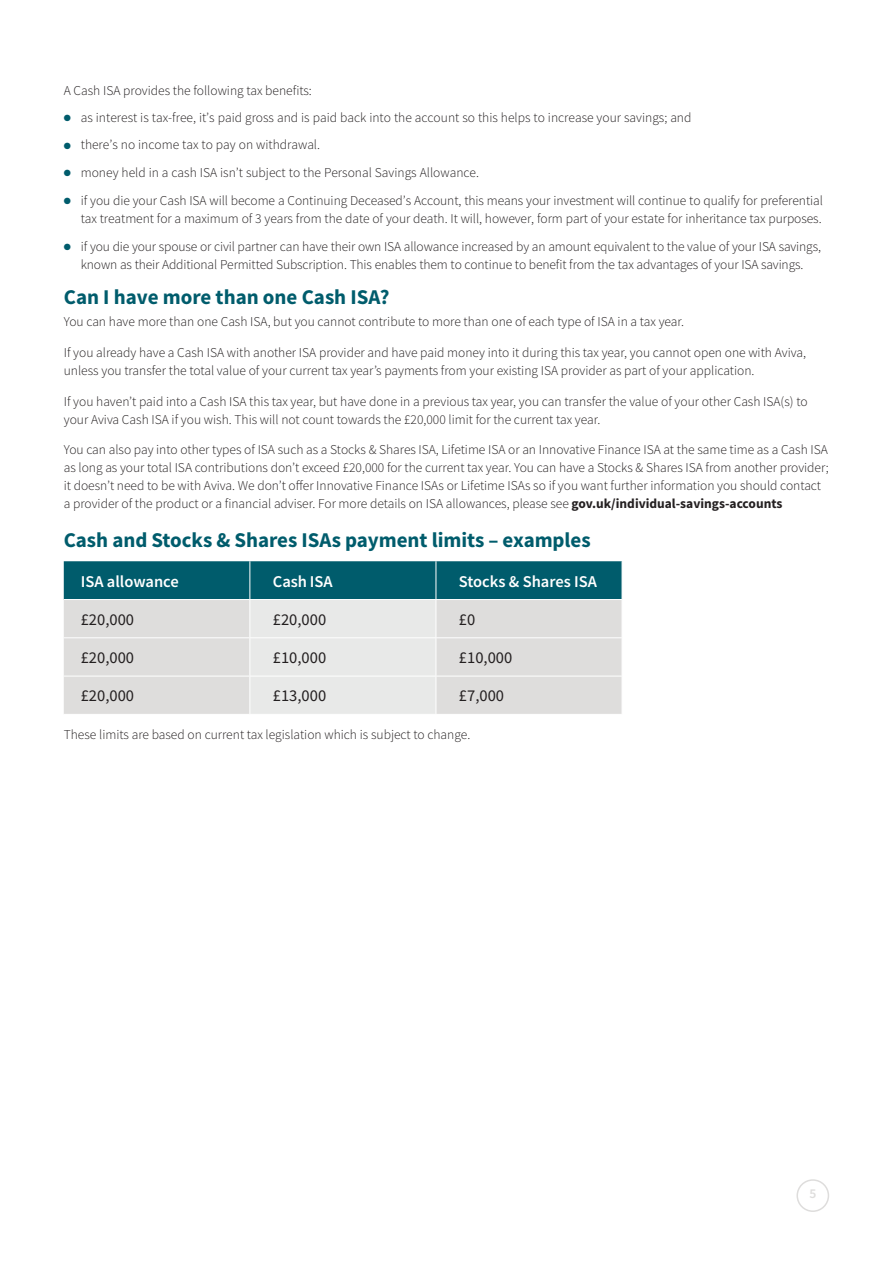
<style>
.page{position:relative;width:893px;height:1263px;background:#fff}
.page>*{position:absolute;margin:0;border:0;box-sizing:border-box;transform-origin:0 0}
.t1{font:700 21px "Source Sans Pro";color:#005c6c}
.t2{font:16.5px "Source Sans Pro";color:#231f20}
.t3{font:600 16.5px "Source Sans Pro";color:#fff}
.t4{font:300 13.5px/18px "Source Sans Pro";color:#231f20}
.t5{font:600 13.5px "Source Sans Pro";color:#dedddc}
.s1{color:#005c6c}
.s2{font-weight:700}
</style>
<div class="page">
<div style="left:796px;top:1179px;width:33px;height:33px;border:2px solid #dedddc;border-radius:50%"></div>
<svg style="left:64px;top:561px;width:558px;height:153px;background:#a8bfc3"></svg>
<hr style="left:249px;top:561px;width:1px;height:38px;background:#fff">
<hr style="left:436px;top:561px;width:1px;height:38px;background:#fff">
<hr style="left:64px;top:599px;width:186px;height:1px;background:#fff">
<hr style="left:250px;top:599px;width:186px;height:1px;background:#fff">
<hr style="left:249px;top:600px;width:1px;height:37px;background:#fff">
<hr style="left:436px;top:599px;width:186px;height:1px;background:#fff">
<hr style="left:436px;top:600px;width:1px;height:37px;background:#fff">
<hr style="left:64px;top:637px;width:186px;height:1px;background:#fff">
<hr style="left:250px;top:637px;width:186px;height:1px;background:#fff">
<hr style="left:249px;top:638px;width:1px;height:38px;background:#fff">
<hr style="left:436px;top:637px;width:186px;height:1px;background:#fff">
<hr style="left:436px;top:638px;width:1px;height:38px;background:#fff">
<hr style="left:64px;top:676px;width:186px;height:1px;background:#fff">
<hr style="left:250px;top:676px;width:186px;height:1px;background:#fff">
<hr style="left:249px;top:676px;width:1px;height:38px;background:#fff">
<hr style="left:436px;top:676px;width:186px;height:1px;background:#fff">
<hr style="left:436px;top:676px;width:1px;height:38px;background:#fff">
<p class="t4" style="left:64px;top:82px;width:250px">A Cash ISA provides the following tax benefits:</p>
<p class="t4" style="left:64px;top:108px;width:629px"><span class="s1">●</span> as interest is tax-free, it’s paid gross and is paid back into the account so this helps to increase your savings; and</p>
<p class="t4" style="left:64px;top:136px;width:258px"><span class="s1">●</span> there’s no income tax to pay on withdrawal.</p>
<p class="t4" style="left:64px;top:164px;width:417px"><span class="s1">●</span> money held in a cash ISA isn’t subject to the Personal Savings Allowance.</p>
<p class="t4" style="left:64px;top:191px;width:761px;text-align:right"><span class="s1">●</span> if you die your Cash ISA will become a Continuing Deceased’s Account, this means your investment will continue to qualify for preferential tax treatment for a maximum of 3 years from the date of your death. It will, however, form part of your estate for inheritance tax purposes.</p>
<p class="t4" style="left:64px;top:237px;width:759px;text-align:center"><span class="s1">●</span> if you die your spouse or civil partner can have their own ISA allowance increased by an amount equivalent to the value of your ISA savings, known as their Additional Permitted Subscription. This enables them to continue to benefit from the tax advantages of your ISA savings.</p>
<h1 class="t1" style="left:64px;top:283px;width:327px">Can I have more than one Cash ISA?</h1>
<p class="t4" style="left:64px;top:313px;width:622px">You can have more than one Cash ISA, but you cannot contribute to more than one of each type of ISA in a tax year.</p>
<p class="t4" style="left:64px;top:343px;width:744px">If you already have a Cash ISA with another ISA provider and have paid money into it during this tax year, you cannot open one with Aviva, unless you transfer the total value of your current tax year’s payments from your existing ISA provider as part of your application.</p>
<p class="t4" style="left:64px;top:392px;width:745px">If you haven’t paid into a Cash ISA this tax year, but have done in a previous tax year, you can transfer the value of your other Cash ISA(s) to your Aviva Cash ISA if you wish. This will not count towards the £20,000 limit for the current tax year.</p>
<p class="t4" style="left:64px;top:441px;width:766px">You can also pay into other types of ISA such as a Stocks &amp; Shares ISA, Lifetime ISA or an Innovative Finance ISA at the same time as a Cash ISA as long as your total ISA contributions don’t exceed £20,000 for the current tax year. You can have a Stocks &amp; Shares ISA from another provider; it doesn’t need to be with Aviva. We don’t offer Innovative Finance ISAs or Lifetime ISAs so if you want further information you should contact a provider of the product or a financial adviser. For more details on ISA allowances, please see <span class="s2">gov.uk/individual-savings-accounts</span></p>
<h1 class="t1" style="left:64px;top:526px;width:528px">Cash and Stocks &amp; Shares ISAs payment limits – examples</h1>
<p class="t3" style="left:81px;top:570px;width:100px">ISA allowance</p>
<p class="t3" style="left:273px;top:570px;width:61px">Cash ISA</p>
<p class="t3" style="left:459px;top:570px;width:140px">Stocks &amp; Shares ISA</p>
<p class="t2" style="left:81px;top:609px;width:55px">£20,000</p>
<p class="t2" style="left:273px;top:609px;width:55px">£20,000</p>
<p class="t2" style="left:459px;top:609px;width:18px">£0</p>
<p class="t2" style="left:81px;top:647px;width:55px">£20,000</p>
<p class="t2" style="left:273px;top:647px;width:55px">£10,000</p>
<p class="t2" style="left:459px;top:647px;width:55px">£10,000</p>
<p class="t2" style="left:81px;top:685px;width:55px">£20,000</p>
<p class="t2" style="left:273px;top:685px;width:55px">£13,000</p>
<p class="t2" style="left:459px;top:685px;width:47px">£7,000</p>
<p class="t4" style="left:64px;top:726px;width:408px">These limits are based on current tax legislation which is subject to change.</p>
<p class="t5" style="left:809px;top:1185px;width:8px">5</p>
</div>
